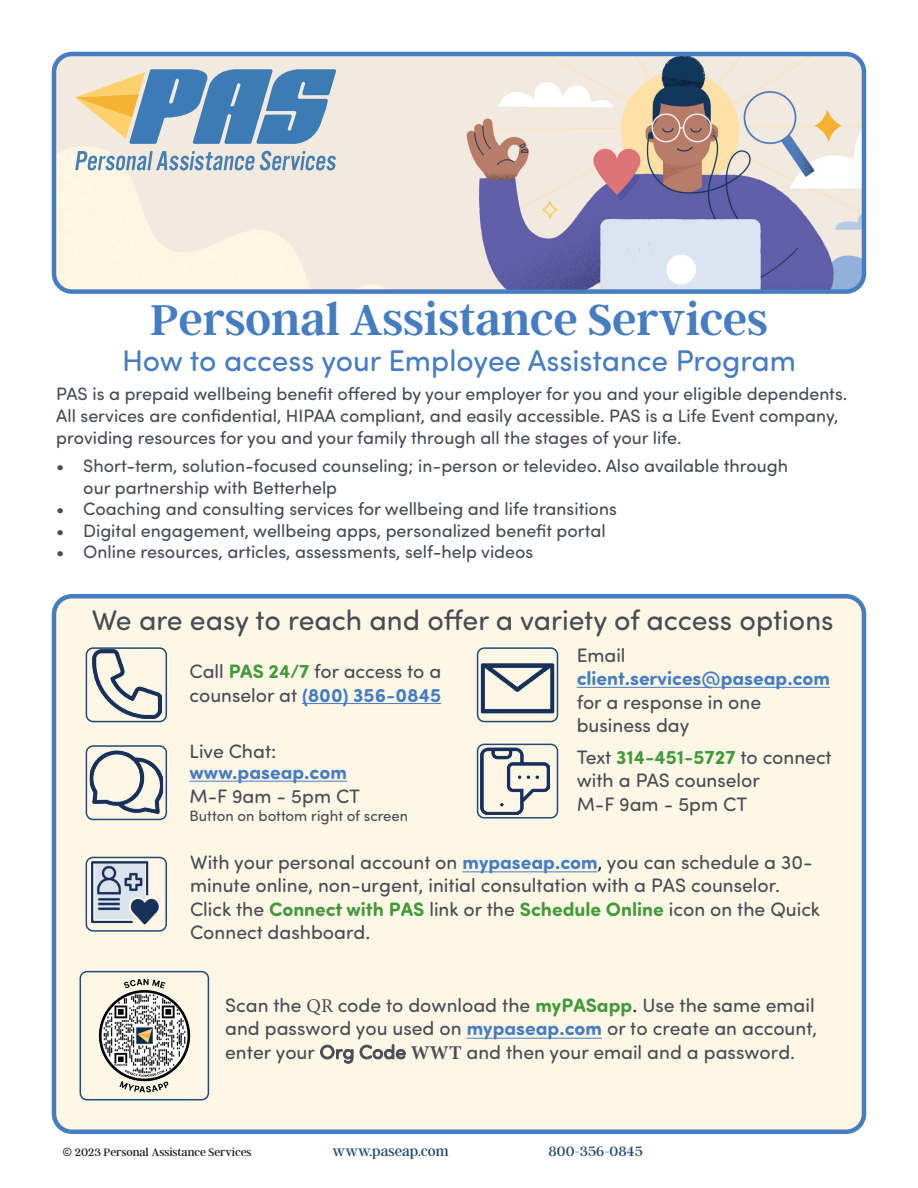
<style>
.page{position:relative;width:918px;height:1188px;background:#fff}
.page>*{position:absolute;margin:0;border:0;box-sizing:border-box;transform-origin:0 0}
.t1{font:600 48px "Argent CF";color:#467dc0}
.t2{font:30px "Sofia Pro Soft";color:#467dc0}
.t3{font:28.5px "Sofia Pro Soft";color:#484c55}
.t4{font:19.5px/23.4px "Sofia Pro Soft";color:#484c55}
.t5{font:700 19.5px/21px "Sofia Pro Soft";color:#467dc0}
.t6{font:18px/21.6px "Sofia Pro Soft";color:#484c55}
.t7{font:15px "Sofia Pro Soft";color:#484c55}
.t8{font:15px "Argent CF";color:#1f4a78}
.t9{font:12px "Argent CF";color:#231f20}
.s1{font-weight:700;color:#44993c}
.s2{font-weight:700;color:#467dc0}
.s3{font-weight:400;color:#484c55}
.s4{color:#231f20}
.s5{font-family:"Minion Pro"}
.s6{font-family:"Minion Pro";font-weight:700}
.s7{font-family:"Sofia Pro Soft"}
</style>
<div class="page">
<div style="left:54px;top:596px;width:810px;height:536px;background:#fff7e5;border-radius:18px"></div>
<div style="left:52px;top:594px;width:814px;height:540px;border:4px solid #467dc0;border-radius:18px"></div>
<img style="left:57px;top:57px;width:804px;height:232px">
<div style="left:52px;top:52px;width:814px;height:242px;border:4px solid #467dc0;border-radius:18px"></div>
<svg style="left:75px;top:69px;width:261px;height:75px;background:#89a5b8"></svg>
<svg style="left:75px;top:151px;width:261px;height:19px;background:#b1c1cd"></svg>
<img style="left:91px;top:861px;width:68px;height:64px">
<div style="left:86px;top:857px;width:81px;height:75px;border:2px solid #1f4a78;border-radius:7px"></div>
<img style="left:90px;top:750px;width:73px;height:64px">
<div style="left:86px;top:745px;width:81px;height:75px;border:2px solid #1f4a78;border-radius:7px"></div>
<img style="left:481px;top:747px;width:69px;height:68px">
<div style="left:477px;top:744px;width:81px;height:75px;border:2px solid #1f4a78;border-radius:7px"></div>
<hr style="left:302px;top:703px;width:139px;height:1px;background:#467dc0">
<hr style="left:190px;top:781px;width:157px;height:1px;background:#467dc0">
<hr style="left:577px;top:687px;width:253px;height:1px;background:#467dc0">
<img style="left:80px;top:972px;width:128px;height:128px">
<div style="left:80px;top:971px;width:129px;height:129px;border:2px solid #1f4a78;border-radius:7px"></div>
<img style="left:93px;top:650px;width:69px;height:69px">
<div style="left:86px;top:647px;width:81px;height:75px;border:2px solid #1f4a78;border-radius:7px"></div>
<img style="left:481px;top:663px;width:73px;height:51px">
<div style="left:477px;top:647px;width:81px;height:75px;border:2px solid #1f4a78;border-radius:7px"></div>
<hr style="left:462px;top:871px;width:136px;height:1px;background:#467dc0">
<hr style="left:467px;top:1038px;width:135px;height:1px;background:#467dc0">
<p class="t1" style="left:150px;top:294px;width:619px">Personal Assistance Services</p>
<p class="t2" style="left:122px;top:340px;width:675px">How to access your Employee Assistance Program</p>
<p class="t6" style="left:56px;top:382px;width:793px">PAS is a prepaid wellbeing benefit offered by your employer for you and your eligible dependents.<br>All services are confidential, HIPAA compliant, and easily accessible. PAS is a Life Event company, providing resources for you and your family through all the stages of your life.</p>
<p class="t6" style="left:83px;top:454px;width:706px;text-indent:-27px">• Short-term, solution-focused counseling; in-person or televideo. Also available through our partnership with Betterhelp</p>
<p class="t6" style="left:56px;top:497px;width:562px">• Coaching and consulting services for wellbeing and life transitions</p>
<p class="t6" style="left:56px;top:519px;width:551px">• Digital engagement, wellbeing apps, personalized benefit portal</p>
<p class="t6" style="left:56px;top:540px;width:479px">• Online resources, articles, assessments, self-help videos</p>
<p class="t3" style="left:92px;top:601px;width:743px">We are easy to reach and offer a variety of access options</p>
<p class="t4" style="left:190px;top:659px;width:253px">Call <span class="s1">PAS 24/7</span> for access to a counselor at <span class="s2">(800) 356-0845</span></p>
<p class="t5" style="left:190px;top:740px;width:159px"><span class="s3">Live Chat: </span>www.paseap.com</p>
<p class="t4" style="left:190px;top:783px;width:172px">M-F 9am - 5pm CT</p>
<p class="t7" style="left:190px;top:805px;width:220px">Button on bottom right of screen</p>
<p class="t4" style="left:577px;top:643px;width:255px">Email <span class="s2">client.services@paseap.com </span>for a response in one business day</p>
<p class="t4" style="left:577px;top:745px;width:257px">Text <span class="s1">314-451-5727</span> to connect with a PAS counselor</p>
<p class="t4" style="left:577px;top:792px;width:172px">M-F 9am - 5pm CT</p>
<p class="t4" style="left:190px;top:850px;width:631px">With your personal account on <span class="s2">mypaseap.com</span><span class="s4">,</span> you can schedule a 30- minute online, non-urgent, initial consultation with a PAS counselor.<br>Click the <span class="s1">Connect with PAS</span> link or the <span class="s1">Schedule Online</span> icon on the Quick Connect dashboard.</p>
<p class="t4" style="left:225px;top:993px;width:593px">Scan the <span class="s5">QR</span> code to download the <span class="s1">myPASapp</span><span class="s4">.</span> Use the same email and password you used on <span class="s2">mypaseap.com</span> or to create an account, enter your Org Code <span class="s6">WWT</span> and then your email and a password.</p>
<p class="t9" style="left:63px;top:1146px;width:190px"><span class="s7">©</span> 2023 Personal Assistance Services</p>
<p class="t8" style="left:333px;top:1144px;width:118px">www.paseap.com</p>
<p class="t8" style="left:549px;top:1144px;width:96px">800-356-0845</p>
</div>
